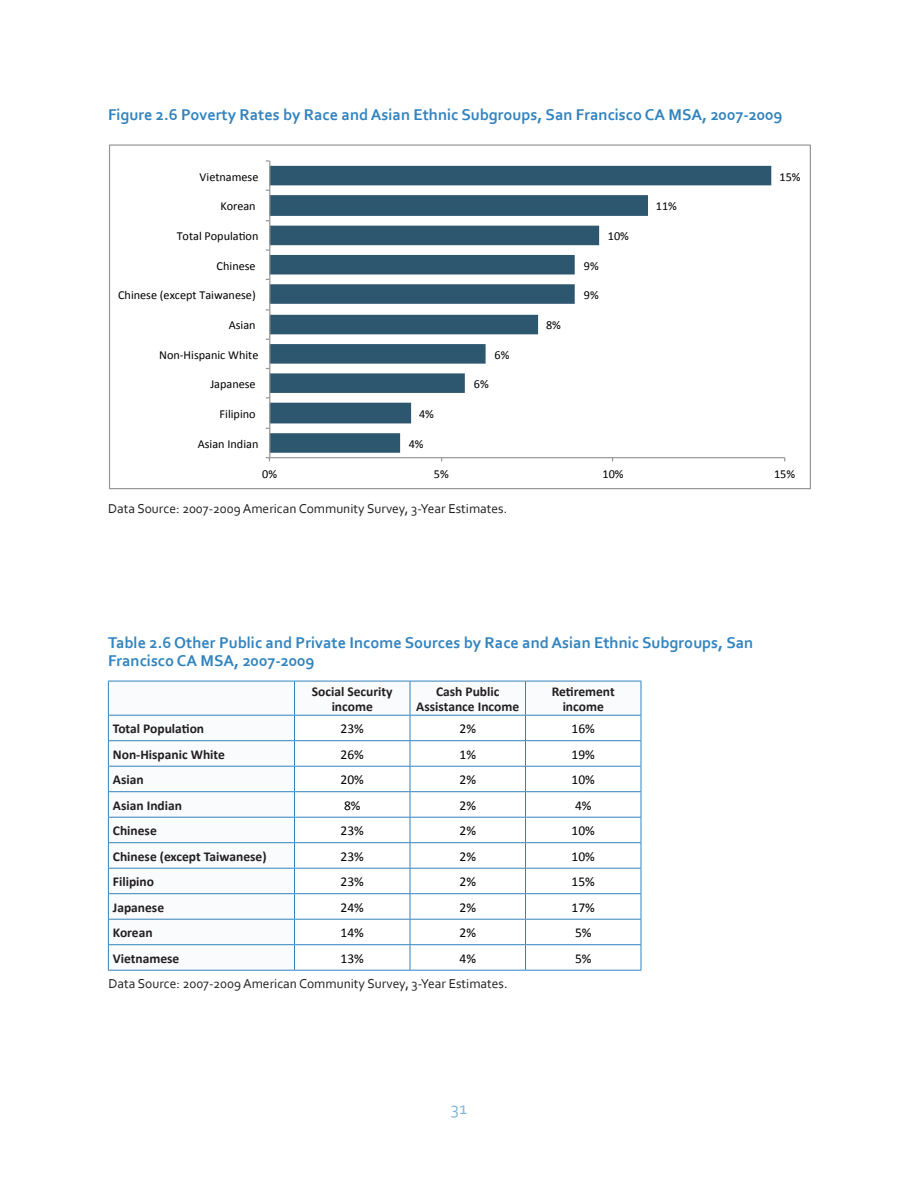
<style>
.page{position:relative;width:918px;height:1188px;background:#fff}
.page>*{position:absolute;margin:0;border:0;box-sizing:border-box;transform-origin:0 0}
.t1{font:18px "Corbel";color:#81b5d8}
.Table_Title{font:700 16.35px/17.9px "Corbel";color:#3183bf}
.Table_Left_Headers{font:700 13.5px "Calibri";color:#231f20}
.Table_body_cell_cent{font:13.5px "Calibri";color:#000}
.Table_Top_Headers{font:700 13.5px/15px "Calibri";color:#231f20;text-align:center}
.Footnote_for_figures{font:13.5px "Corbel";color:#231f20}
.Table_Footnote{font:13.5px "Corbel";color:#231f20}
.t2{font:12.15px "Calibri";color:#000}
</style>
<div class="page">
<svg style="left:270px;top:166px;width:501px;height:287px"></svg>
<hr style="left:270px;top:457px;width:515px;height:1px;background:#979797">
<hr style="left:269px;top:161px;width:1px;height:297px;background:#979797">
<svg style="left:266px;top:457px;width:4px;height:4px"></svg>
<svg style="left:109px;top:682px;width:532px;height:288px"></svg>
<hr style="left:410px;top:681px;width:1px;height:34px;background:#3183bf">
<hr style="left:525px;top:681px;width:1px;height:34px;background:#3183bf">
<hr style="left:108px;top:715px;width:187px;height:1px;background:#3183bf">
<hr style="left:108px;top:740px;width:187px;height:1px;background:#3183bf">
<hr style="left:295px;top:740px;width:115px;height:1px;background:#3183bf">
<hr style="left:410px;top:740px;width:116px;height:1px;background:#3183bf">
<hr style="left:526px;top:740px;width:115px;height:1px;background:#3183bf">
<hr style="left:108px;top:766px;width:187px;height:1px;background:#3183bf">
<hr style="left:295px;top:766px;width:115px;height:1px;background:#3183bf">
<hr style="left:410px;top:766px;width:116px;height:1px;background:#3183bf">
<hr style="left:526px;top:766px;width:115px;height:1px;background:#3183bf">
<hr style="left:108px;top:791px;width:187px;height:1px;background:#3183bf">
<hr style="left:295px;top:791px;width:115px;height:1px;background:#3183bf">
<hr style="left:410px;top:791px;width:116px;height:1px;background:#3183bf">
<hr style="left:526px;top:791px;width:115px;height:1px;background:#3183bf">
<hr style="left:108px;top:817px;width:187px;height:1px;background:#3183bf">
<hr style="left:295px;top:817px;width:115px;height:1px;background:#3183bf">
<hr style="left:410px;top:817px;width:116px;height:1px;background:#3183bf">
<hr style="left:526px;top:817px;width:115px;height:1px;background:#3183bf">
<hr style="left:108px;top:842px;width:187px;height:1px;background:#3183bf">
<hr style="left:295px;top:842px;width:115px;height:1px;background:#3183bf">
<hr style="left:410px;top:842px;width:116px;height:1px;background:#3183bf">
<hr style="left:526px;top:842px;width:115px;height:1px;background:#3183bf">
<hr style="left:108px;top:868px;width:187px;height:1px;background:#3183bf">
<hr style="left:295px;top:868px;width:115px;height:1px;background:#3183bf">
<hr style="left:410px;top:868px;width:116px;height:1px;background:#3183bf">
<hr style="left:526px;top:868px;width:115px;height:1px;background:#3183bf">
<hr style="left:108px;top:893px;width:187px;height:1px;background:#3183bf">
<hr style="left:295px;top:893px;width:115px;height:1px;background:#3183bf">
<hr style="left:410px;top:893px;width:116px;height:1px;background:#3183bf">
<hr style="left:526px;top:893px;width:115px;height:1px;background:#3183bf">
<hr style="left:108px;top:919px;width:187px;height:1px;background:#3183bf">
<hr style="left:295px;top:919px;width:115px;height:1px;background:#3183bf">
<hr style="left:410px;top:919px;width:116px;height:1px;background:#3183bf">
<hr style="left:526px;top:919px;width:115px;height:1px;background:#3183bf">
<hr style="left:108px;top:944px;width:187px;height:1px;background:#3183bf">
<hr style="left:295px;top:944px;width:115px;height:1px;background:#3183bf">
<hr style="left:410px;top:944px;width:116px;height:1px;background:#3183bf">
<svg style="left:410px;top:716px;width:1px;height:254px"></svg>
<hr style="left:526px;top:944px;width:115px;height:1px;background:#3183bf">
<svg style="left:525px;top:716px;width:1px;height:254px"></svg>
<hr style="left:295px;top:681px;width:115px;height:1px;background:#3183bf">
<hr style="left:410px;top:681px;width:116px;height:1px;background:#3183bf">
<hr style="left:526px;top:681px;width:115px;height:1px;background:#3183bf">
<hr style="left:641px;top:681px;width:1px;height:34px;background:#3183bf">
<hr style="left:108px;top:681px;width:187px;height:1px;background:#3183bf">
<hr style="left:108px;top:681px;width:1px;height:34px;background:#3183bf">
<hr style="left:294px;top:681px;width:1px;height:34px;background:#3183bf">
<svg style="left:108px;top:716px;width:1px;height:254px"></svg>
<hr style="left:108px;top:970px;width:187px;height:1px;background:#3183bf">
<hr style="left:295px;top:715px;width:115px;height:1px;background:#3183bf">
<hr style="left:410px;top:715px;width:116px;height:1px;background:#3183bf">
<hr style="left:526px;top:715px;width:115px;height:1px;background:#3183bf">
<svg style="left:294px;top:716px;width:1px;height:254px"></svg>
<svg style="left:641px;top:716px;width:1px;height:254px"></svg>
<hr style="left:295px;top:970px;width:115px;height:1px;background:#3183bf">
<hr style="left:410px;top:970px;width:116px;height:1px;background:#3183bf">
<hr style="left:526px;top:970px;width:115px;height:1px;background:#3183bf">
<p class="Table_Title" style="left:108px;top:105px;width:676px">Figure 2.6 Poverty Rates by Race and Asian Ethnic Subgroups, San Francisco CA MSA, 2007-2009</p>
<p class="t2" style="left:200px;top:169px;width:60px">Vietnamese</p>
<p class="t2" style="left:780px;top:169px;width:23px">15%</p>
<p class="t2" style="left:220px;top:199px;width:37px">Korean</p>
<p class="t2" style="left:656px;top:199px;width:23px">11%</p>
<p class="t2" style="left:177px;top:228px;width:83px">Total PopulaFon</p>
<p class="t2" style="left:608px;top:228px;width:23px">10%</p>
<p class="t2" style="left:217px;top:258px;width:41px">Chinese</p>
<p class="t2" style="left:584px;top:258px;width:16px">9%</p>
<p class="t2" style="left:118px;top:288px;width:139px">Chinese (except Taiwanese)</p>
<p class="t2" style="left:584px;top:288px;width:16px">9%</p>
<p class="t2" style="left:229px;top:317px;width:28px">Asian</p>
<p class="t2" style="left:546px;top:317px;width:16px">8%</p>
<p class="t2" style="left:159px;top:347px;width:101px">Non--‐Hispanic White</p>
<p class="t2" style="left:495px;top:347px;width:16px">6%</p>
<p class="t2" style="left:210px;top:377px;width:47px">Japanese</p>
<p class="t2" style="left:474px;top:377px;width:16px">6%</p>
<p class="t2" style="left:220px;top:406px;width:38px">Filipino</p>
<p class="t2" style="left:419px;top:406px;width:16px">4%</p>
<p class="t2" style="left:198px;top:436px;width:62px">Asian Indian</p>
<p class="t2" style="left:409px;top:436px;width:16px">4%</p>
<p class="t2" style="left:262px;top:466px;width:16px">0%</p>
<p class="t2" style="left:434px;top:466px;width:16px">5%</p>
<p class="t2" style="left:603px;top:466px;width:23px">10%</p>
<p class="t2" style="left:774px;top:466px;width:23px">15%</p>
<p class="Footnote_for_figures" style="left:108px;top:500px;width:401px">Data Source: 2007-2009 American Community Survey, 3-Year Estimates.</p>
<p class="Table_Title" style="left:108px;top:633px;width:647px">Table 2.6 Other Public and Private Income Sources by Race and Asian Ethnic Subgroups, San<br>Francisco CA MSA, 2007-2009</p>
<p class="Table_Top_Headers" style="left:312px;top:684px;width:82px">Social Security income</p>
<p class="Table_Top_Headers" style="left:416px;top:684px;width:104px">Cash Public<br>Assistance Income</p>
<p class="Table_Top_Headers" style="left:552px;top:684px;width:65px">Retirement income</p>
<p class="Table_Left_Headers" style="left:113px;top:720px;width:93px">Total Population</p>
<p class="Table_body_cell_cent" style="left:341px;top:720px;width:25px">23%</p>
<p class="Table_body_cell_cent" style="left:460px;top:720px;width:18px">2%</p>
<p class="Table_body_cell_cent" style="left:572px;top:720px;width:25px">16%</p>
<p class="Table_Left_Headers" style="left:113px;top:745px;width:114px">Non-Hispanic White</p>
<p class="Table_body_cell_cent" style="left:341px;top:746px;width:25px">26%</p>
<p class="Table_body_cell_cent" style="left:460px;top:746px;width:18px">1%</p>
<p class="Table_body_cell_cent" style="left:572px;top:746px;width:25px">19%</p>
<p class="Table_Left_Headers" style="left:113px;top:771px;width:32px">Asian</p>
<p class="Table_body_cell_cent" style="left:341px;top:771px;width:25px">20%</p>
<p class="Table_body_cell_cent" style="left:460px;top:771px;width:18px">2%</p>
<p class="Table_body_cell_cent" style="left:572px;top:771px;width:25px">10%</p>
<p class="Table_Left_Headers" style="left:113px;top:796px;width:71px">Asian Indian</p>
<p class="Table_body_cell_cent" style="left:344px;top:797px;width:18px">8%</p>
<p class="Table_body_cell_cent" style="left:460px;top:797px;width:18px">2%</p>
<p class="Table_body_cell_cent" style="left:575px;top:797px;width:18px">4%</p>
<p class="Table_Left_Headers" style="left:113px;top:822px;width:45px">Chinese</p>
<p class="Table_body_cell_cent" style="left:341px;top:822px;width:25px">23%</p>
<p class="Table_body_cell_cent" style="left:460px;top:822px;width:18px">2%</p>
<p class="Table_body_cell_cent" style="left:572px;top:822px;width:25px">10%</p>
<p class="Table_Left_Headers" style="left:113px;top:847px;width:155px">Chinese (except Taiwanese)</p>
<p class="Table_body_cell_cent" style="left:341px;top:848px;width:25px">23%</p>
<p class="Table_body_cell_cent" style="left:460px;top:848px;width:18px">2%</p>
<p class="Table_body_cell_cent" style="left:572px;top:848px;width:25px">10%</p>
<p class="Table_Left_Headers" style="left:113px;top:873px;width:43px">Filipino</p>
<p class="Table_body_cell_cent" style="left:341px;top:873px;width:25px">23%</p>
<p class="Table_body_cell_cent" style="left:460px;top:873px;width:18px">2%</p>
<p class="Table_body_cell_cent" style="left:572px;top:873px;width:25px">15%</p>
<p class="Table_Left_Headers" style="left:113px;top:898px;width:53px">Japanese</p>
<p class="Table_body_cell_cent" style="left:341px;top:899px;width:25px">24%</p>
<p class="Table_body_cell_cent" style="left:460px;top:899px;width:18px">2%</p>
<p class="Table_body_cell_cent" style="left:572px;top:899px;width:25px">17%</p>
<p class="Table_Left_Headers" style="left:113px;top:924px;width:41px">Korean</p>
<p class="Table_body_cell_cent" style="left:341px;top:924px;width:25px">14%</p>
<p class="Table_body_cell_cent" style="left:460px;top:924px;width:18px">2%</p>
<p class="Table_body_cell_cent" style="left:575px;top:924px;width:18px">5%</p>
<p class="Table_Left_Headers" style="left:113px;top:949px;width:68px">Vietnamese</p>
<p class="Table_body_cell_cent" style="left:341px;top:950px;width:25px">13%</p>
<p class="Table_body_cell_cent" style="left:460px;top:950px;width:18px">4%</p>
<p class="Table_body_cell_cent" style="left:575px;top:950px;width:18px">5%</p>
<p class="Table_Footnote" style="left:108px;top:975px;width:401px">Data Source: 2007-2009 American Community Survey, 3-Year Estimates.</p>
<p class="t1" style="left:451px;top:1097px;width:18px">31</p>
</div>
